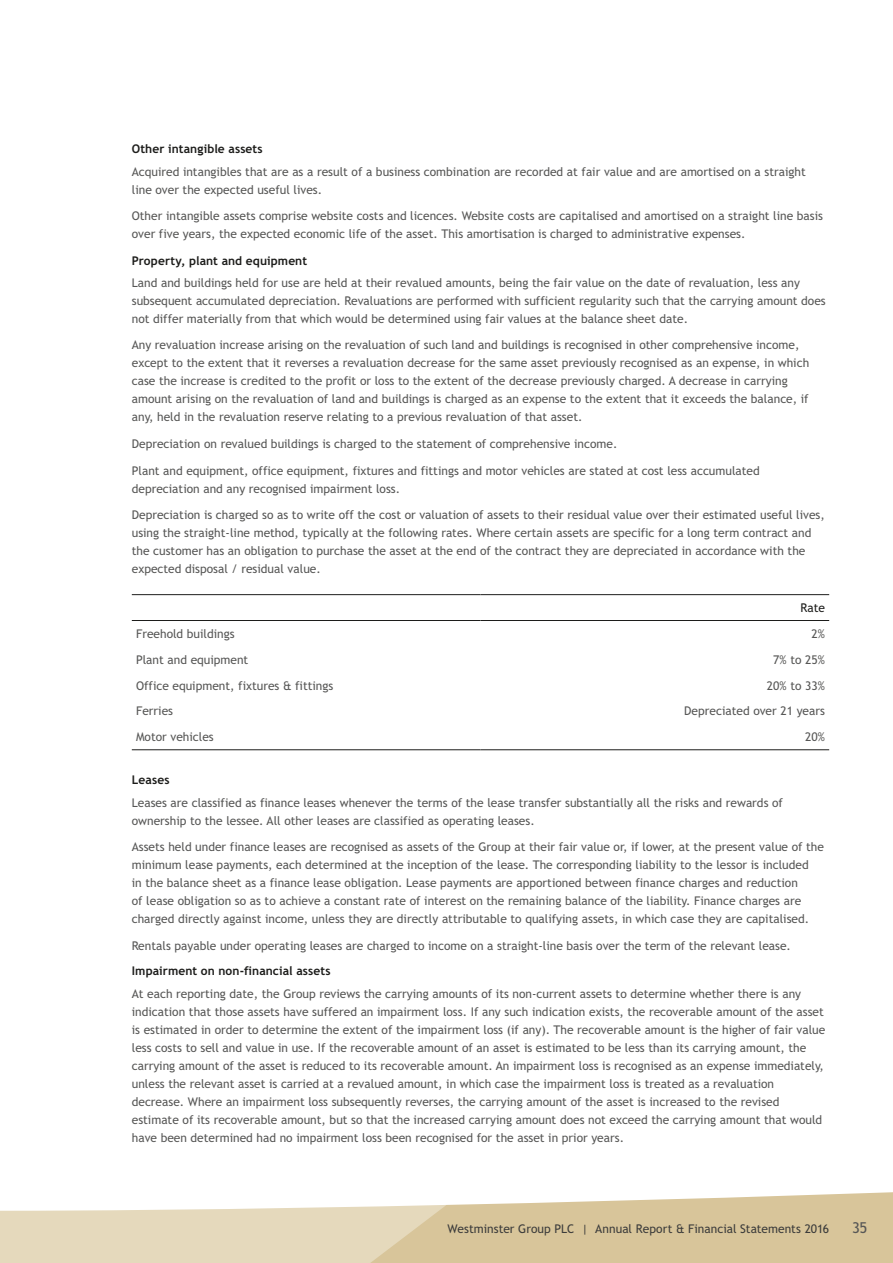
<style>
.page{position:relative;width:893px;height:1263px;background:#fff}
.page>*{position:absolute;margin:0;border:0;box-sizing:border-box;transform-origin:0 0}
.t1{font:15px "Trebuchet";color:#575756}
.t2{font:12px/18px "Trebuchet";color:#575756}
.t3{font:700 12px "Trebuchet";letter-spacing:.005em;color:#1d1d1b}
.t4{font:12px "Trebuchet";letter-spacing:.005em;color:#3c3c3b}
.t5{font:12px "Trebuchet";color:#1d1d1b}
</style>
<div class="page">
<div style="left:0;top:1188px;width:893px;height:75px;background:#e5d9bc"></div>
<div style="left:371px;top:1211px;width:522px;height:52px;background:#d8c59a"></div>
<svg style="left:0;top:1188px;width:893px;height:23px;background:#f3ede1"></svg>
<hr style="left:132px;top:594px;width:348px;height:1px;background:#1d1d1b">
<hr style="left:480px;top:594px;width:349px;height:1px;background:#1d1d1b">
<hr style="left:132px;top:620px;width:348px;height:1px;background:#1d1d1b">
<hr style="left:480px;top:620px;width:349px;height:1px;background:#1d1d1b">
<hr style="left:132px;top:749px;width:348px;height:1px;background:#1d1d1b">
<hr style="left:480px;top:749px;width:349px;height:1px;background:#1d1d1b">
<p class="t3" style="left:132px;top:142px;width:132px">Other intangible assets</p>
<p class="t2" style="left:132px;top:162px;width:675px">Acquired intangibles that are as a result of a business combination are recorded at fair value and are amortised on a straight line over the expected useful lives.</p>
<p class="t2" style="left:132px;top:207px;width:693px">Other intangible assets comprise website costs and licences. Website costs are capitalised and amortised on a straight line basis over five years, the expected economic life of the asset. This amortisation is charged to administrative expenses.</p>
<p class="t3" style="left:132px;top:253px;width:177px">Property, plant and equipment</p>
<p class="t2" style="left:132px;top:274px;width:695px">Land and buildings held for use are held at their revalued amounts, being the fair value on the date of revaluation, less any subsequent accumulated depreciation. Revaluations are performed with sufficient regularity such that the carrying amount does not differ materially from that which would be determined using fair values at the balance sheet date.</p>
<p class="t2" style="left:132px;top:336px;width:679px">Any revaluation increase arising on the revaluation of such land and buildings is recognised in other comprehensive income, except to the extent that it reverses a revaluation decrease for the same asset previously recognised as an expense, in which case the increase is credited to the profit or loss to the extent of the decrease previously charged. A decrease in carrying amount arising on the revaluation of land and buildings is charged as an expense to the extent that it exceeds the balance, if any, held in the revaluation reserve relating to a previous revaluation of that asset.</p>
<p class="t2" style="left:132px;top:435px;width:487px">Depreciation on revalued buildings is charged to the statement of comprehensive income.</p>
<p class="t2" style="left:132px;top:461px;width:629px">Plant and equipment, office equipment, fixtures and fittings and motor vehicles are stated at cost less accumulated depreciation and any recognised impairment loss.</p>
<p class="t2" style="left:132px;top:506px;width:695px">Depreciation is charged so as to write off the cost or valuation of assets to their residual value over their estimated useful lives, using the straight-line method, typically at the following rates. Where certain assets are specific for a long term contract and the customer has an obligation to purchase the asset at the end of the contract they are depreciated in accordance with the expected disposal / residual value.</p>
<p class="t5" style="left:800px;top:601px;width:26px">Rate</p>
<p class="t2" style="left:136px;top:624px;width:100px">Freehold buildings</p>
<p class="t2" style="left:811px;top:624px;width:15px">2%</p>
<p class="t2" style="left:136px;top:650px;width:114px">Plant and equipment</p>
<p class="t2" style="left:773px;top:650px;width:53px">7% to 25%</p>
<p class="t2" style="left:136px;top:676px;width:199px">Office equipment, fixtures &amp; fittings</p>
<p class="t2" style="left:767px;top:676px;width:59px">20% to 33%</p>
<p class="t2" style="left:136px;top:702px;width:38px">Ferries</p>
<p class="t2" style="left:684px;top:702px;width:142px">Depreciated over 21 years</p>
<p class="t2" style="left:136px;top:728px;width:79px">Motor vehicles</p>
<p class="t2" style="left:805px;top:728px;width:21px">20%</p>
<p class="t3" style="left:132px;top:773px;width:39px">Leases</p>
<p class="t2" style="left:132px;top:793px;width:653px">Leases are classified as finance leases whenever the terms of the lease transfer substantially all the risks and rewards of ownership to the lessee. All other leases are classified as operating leases.</p>
<p class="t2" style="left:132px;top:838px;width:694px">Assets held under finance leases are recognised as assets of the Group at their fair value or, if lower, at the present value of the minimum lease payments, each determined at the inception of the lease. The corresponding liability to the lessor is included<br>in the balance sheet as a finance lease obligation. Lease payments are apportioned between finance charges and reduction<br>of lease obligation so as to achieve a constant rate of interest on the remaining balance of the liability. Finance charges are charged directly against income, unless they are directly attributable to qualifying assets, in which case they are capitalised.</p>
<p class="t2" style="left:132px;top:936px;width:661px">Rentals payable under operating leases are charged to income on a straight-line basis over the term of the relevant lease.</p>
<p class="t3" style="left:132px;top:964px;width:200px">Impairment on non-financial assets</p>
<p class="t2" style="left:132px;top:984px;width:695px">At each reporting date, the Group reviews the carrying amounts of its non-current assets to determine whether there is any indication that those assets have suffered an impairment loss. If any such indication exists, the recoverable amount of the asset is estimated in order to determine the extent of the impairment loss (if any). The recoverable amount is the higher of fair value less costs to sell and value in use. If the recoverable amount of an asset is estimated to be less than its carrying amount, the carrying amount of the asset is reduced to its recoverable amount. An impairment loss is recognised as an expense immediately, unless the relevant asset is carried at a revalued amount, in which case the impairment loss is treated as a revaluation decrease. Where an impairment loss subsequently reverses, the carrying amount of the asset is increased to the revised estimate of its recoverable amount, but so that the increased carrying amount does not exceed the carrying amount that would have been determined had no impairment loss been recognised for the asset in prior years.</p>
<p class="t4" style="left:448px;top:1222px;width:383px">Westminster Group PLC | Annual Report &amp; Financial Statements 2016</p>
<p class="t1" style="left:852px;top:1219px;width:17px">35</p>
</div>
